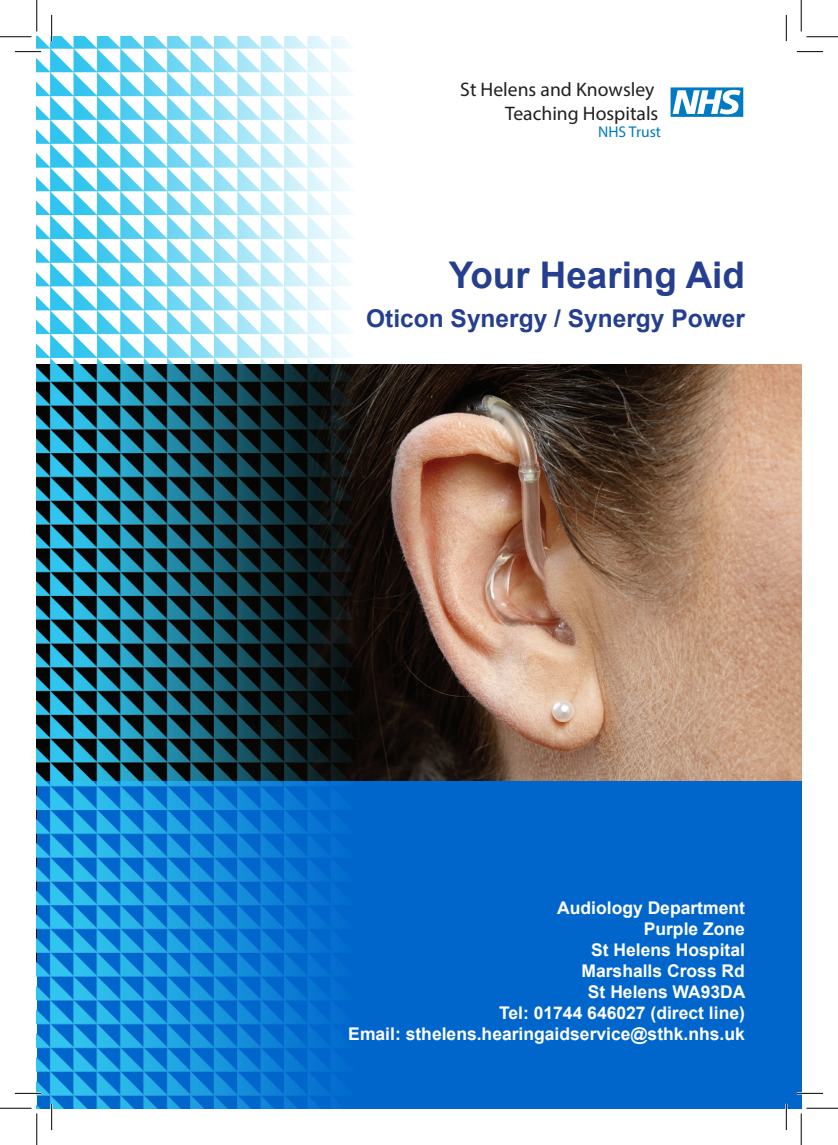
<style>
.page{position:relative;width:838px;height:1145px;background:#fff}
.page>*{position:absolute;margin:0;border:0;box-sizing:border-box;transform-origin:0 0}
.t1{font:700 36.75px "Arial";color:#253f8e}
.t2{font:700 24.5px "Arial";color:#253f8e}
.t3{font:19.6px/23.4px "Myriad Pro";color:#231f20;text-align:right}
.t4{font:700 17.5px "Arial";color:#fff}
.t5{font:15.58px "Myriad Pro";color:#007ac2}
</style>
<div class="page">
<img style="left:465px;top:364px;width:336px;height:417px">
<div style="left:37px;top:781px;width:764px;height:327px;background:#06c"></div>
<svg style="left:670px;top:87px;width:73px;height:30px"></svg>
<img style="left:37px;top:37px;width:428px;height:1071px">
<hr style="left:15px;top:51px;width:26px;height:2px;background:#fff">
<hr style="left:15px;top:1092px;width:26px;height:2px;background:#fff">
<hr style="left:796px;top:1092px;width:27px;height:2px;background:#fff">
<hr style="left:51px;top:15px;width:2px;height:26px;background:#fff">
<hr style="left:51px;top:1104px;width:2px;height:26px;background:#fff">
<hr style="left:785px;top:1104px;width:2px;height:26px;background:#fff">
<svg style="left:15px;top:51px;width:26px;height:1px"></svg>
<svg style="left:796px;top:51px;width:27px;height:1px"></svg>
<svg style="left:15px;top:1093px;width:26px;height:1px"></svg>
<svg style="left:796px;top:1093px;width:27px;height:1px"></svg>
<svg style="left:51px;top:15px;width:1px;height:26px"></svg>
<svg style="left:51px;top:1104px;width:1px;height:26px"></svg>
<svg style="left:786px;top:15px;width:1px;height:26px"></svg>
<svg style="left:786px;top:1104px;width:1px;height:26px"></svg>
<hr style="left:0;top:36px;width:32px;height:1px;background:#000">
<hr style="left:806px;top:36px;width:31px;height:1px;background:#000">
<hr style="left:0;top:1108px;width:32px;height:1px;background:#000">
<hr style="left:806px;top:1108px;width:31px;height:1px;background:#000">
<hr style="left:36px;top:0;width:1px;height:31px;background:#000">
<hr style="left:36px;top:1113px;width:1px;height:32px;background:#000">
<hr style="left:800px;top:0;width:1px;height:31px;background:#000">
<hr style="left:800px;top:1113px;width:1px;height:32px;background:#000">
<p class="t3" style="left:460px;top:78px;width:199px">St Helens and Knowsley<br>Teaching Hospitals</p>
<p class="t5" style="left:598px;top:123px;width:64px">NHS Trust</p>
<p class="t1" style="left:448px;top:250px;width:298px">Your Hearing Aid</p>
<p class="t2" style="left:366px;top:302px;width:380px">Oticon Synergy / Synergy Power</p>
<p class="t4" style="left:557px;top:896px;width:189px">Audiology Department</p>
<p class="t4" style="left:643px;top:917px;width:103px">Purple Zone</p>
<p class="t4" style="left:591px;top:938px;width:155px">St Helens Hospital</p>
<p class="t4" style="left:581px;top:959px;width:165px">Marshalls Cross Rd</p>
<p class="t4" style="left:588px;top:980px;width:159px">St Helens WA93DA</p>
<p class="t4" style="left:499px;top:1001px;width:247px">Tel: 01744 646027 (direct line)</p>
<p class="t4" style="left:348px;top:1022px;width:398px">Email: sthelens.hearingaidservice@sthk.nhs.uk</p>
</div>
